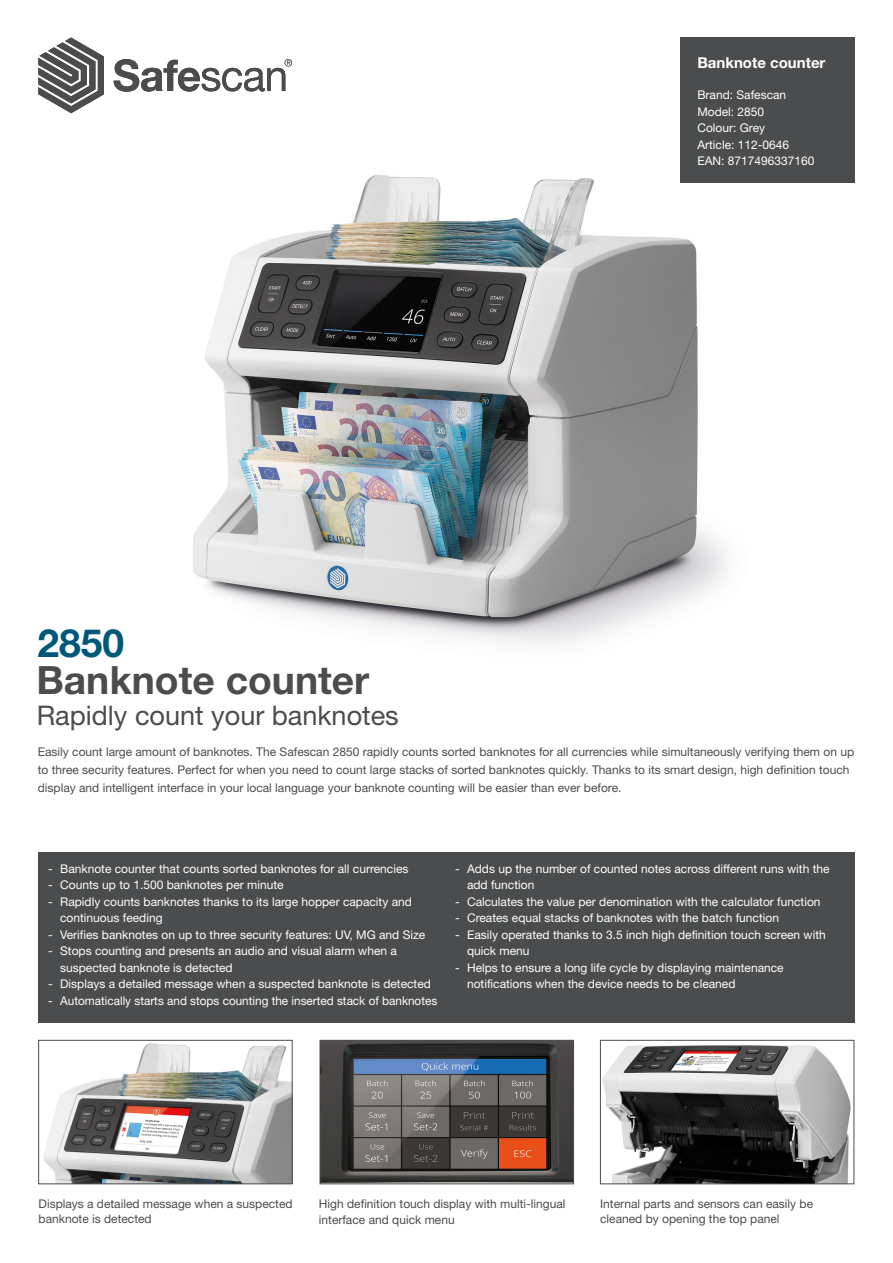
<style>
.page{position:relative;width:893px;height:1263px;background:#fff}
.page>*{position:absolute;margin:0;border:0;box-sizing:border-box;transform-origin:0 0}
.t1{font:700 39px "Helvetica Neue LT Std";color:#4b4c4d}
.t2{font:700 39px "Helvetica Neue LT Std";color:#005879}
.t3{font:27px "Helvetica Neue LT Std";color:#4b4c4d}
.t4{font:700 15px "Helvetica Neue LT Std";color:#fff}
.t5{font:12px/16.5px "Helvetica Neue LT Std";color:#fff}
.Platte_tekst{font:12px/18px "Helvetica Neue LT Std";color:#4b4c4d}
</style>
<div class="page">
<img style="left:193px;top:175px;width:533px;height:469px">
<div style="left:680px;top:37px;width:175px;height:146px;background:#4b4c4d"></div>
<svg style="left:38px;top:37px;width:66px;height:76px"></svg>
<svg style="left:114px;top:59px;width:178px;height:33px"></svg>
<div style="left:38px;top:852px;width:817px;height:171px;background:#4b4c4d"></div>
<img style="left:43px;top:1043px;width:247px;height:139px">
<div style="left:38px;top:1040px;width:254px;height:144px;border:1px solid #4b4c4d"></div>
<img style="left:322px;top:1042px;width:250px;height:140px">
<div style="left:320px;top:1040px;width:254px;height:144px;border:1px solid #4b4c4d"></div>
<img style="left:602px;top:1045px;width:249px;height:137px">
<div style="left:600px;top:1040px;width:254px;height:144px;border:1px solid #4b4c4d"></div>
<p class="t2" style="left:38px;top:619px;width:88px">2850</p>
<p class="t1" style="left:36px;top:655px;width:335px">Banknote counter</p>
<p class="t3" style="left:37px;top:700px;width:364px">Rapidly count your banknotes</p>
<p class="t4" style="left:697px;top:53px;width:130px">Banknote counter</p>
<p class="t5" style="left:697px;top:87px;width:90px">Brand: Safescan</p>
<p class="t5" style="left:697px;top:103px;width:68px">Model: 2850</p>
<p class="t5" style="left:697px;top:120px;width:69px">Colour: Grey</p>
<p class="t5" style="left:697px;top:136px;width:93px">Article: 112-0646</p>
<p class="t5" style="left:697px;top:153px;width:119px">EAN: 8717496337160</p>
<p class="Platte_tekst" style="left:38px;top:743px;width:818px">Easily count large amount of banknotes. The Safescan 2850 rapidly counts sorted banknotes for all currencies while simultaneously verifying them on up to three security features. Perfect for when you need to count large stacks of sorted banknotes quickly. Thanks to its smart design, high definition touch display and intelligent interface in your local language your banknote counting will be easier than ever before.</p>
<p class="t5" style="left:48px;top:860px;width:362px">- Banknote counter that counts sorted banknotes for all currencies</p>
<p class="t5" style="left:48px;top:877px;width:237px">- Counts up to 1.500 banknotes per minute</p>
<p class="t5" style="left:60px;top:893px;width:353px;text-indent:-12px">- Rapidly counts banknotes thanks to its large hopper capacity and continuous feeding</p>
<p class="t5" style="left:48px;top:926px;width:379px">- Verifies banknotes on up to three security features: UV, MG and Size</p>
<p class="t5" style="left:60px;top:943px;width:338px;text-indent:-12px">- Stops counting and presents an audio and visual alarm when a suspected banknote is detected</p>
<p class="t5" style="left:48px;top:976px;width:384px">- Displays a detailed message when a suspected banknote is detected</p>
<p class="t5" style="left:48px;top:992px;width:391px">- Automatically starts and stops counting the inserted stack of banknotes</p>
<p class="t5" style="left:467px;top:860px;width:364px;text-indent:-12px">- Adds up the number of counted notes across different runs with the add function</p>
<p class="t5" style="left:455px;top:893px;width:367px">- Calculates the value per denomination with the calculator function</p>
<p class="t5" style="left:455px;top:910px;width:326px">- Creates equal stacks of banknotes with the batch function</p>
<p class="t5" style="left:467px;top:926px;width:360px;text-indent:-12px">- Easily operated thanks to 3.5 inch high definition touch screen with quick menu</p>
<p class="t5" style="left:467px;top:959px;width:318px;text-indent:-12px">- Helps to ensure a long life cycle by displaying maintenance notifications when the device needs to be cleaned</p>
<p class="Platte_tekst" style="left:39px;top:1196px;width:255px;line-height:15px">Displays a detailed message when a suspected banknote is detected</p>
<p class="Platte_tekst" style="left:319px;top:1195px;width:248px;line-height:16.5px">High definition touch display with multi-lingual interface and quick menu</p>
<p class="Platte_tekst" style="left:600px;top:1196px;width:214px;line-height:15px">Internal parts and sensors can easily be cleaned by opening the top panel</p>
</div>
